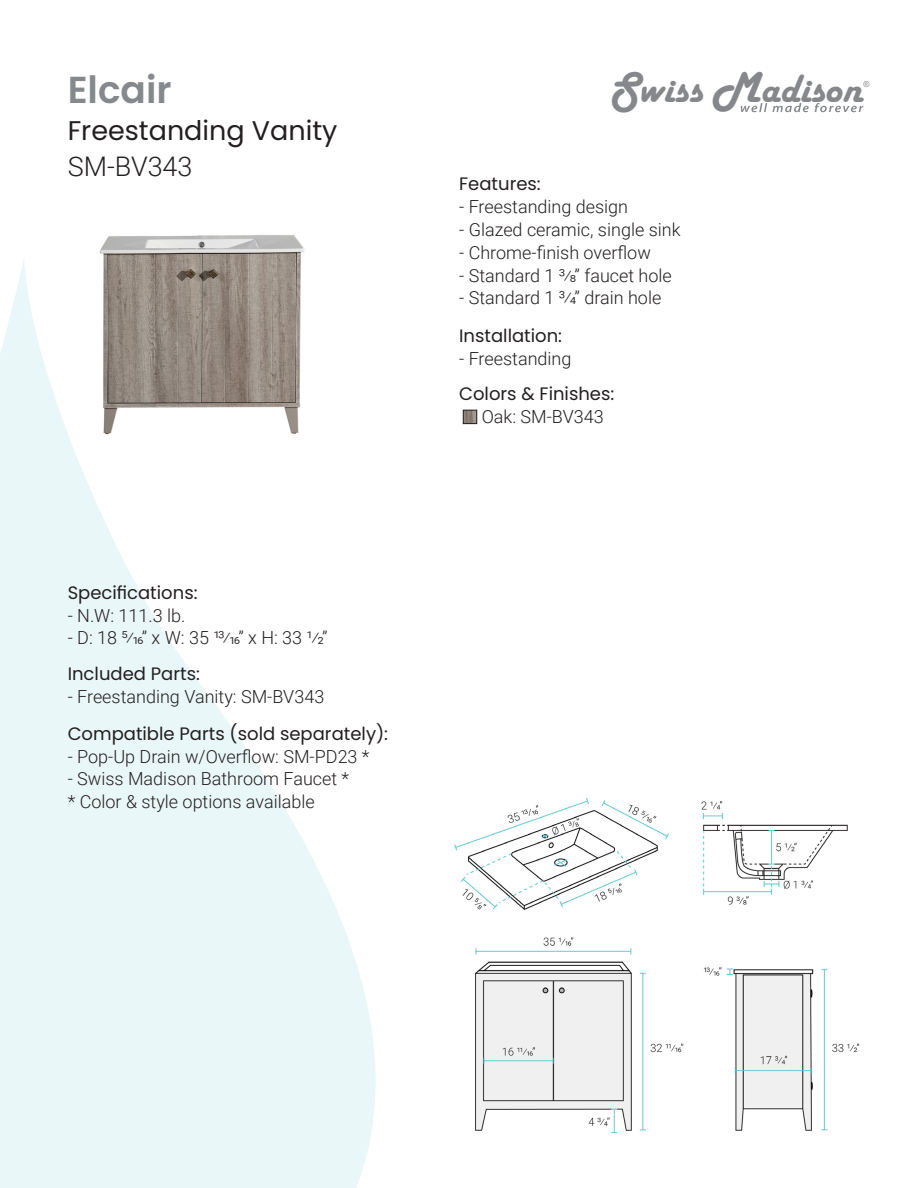
<style>
.page{position:relative;width:918px;height:1188px;background:#fff}
.page>*{position:absolute;margin:0;border:0;box-sizing:border-box;transform-origin:0 0}
.t1{font:41.1px "Harlow Solid";color:#85878a}
.t2{font:600 37.5px "Poppins";color:#85898c}
.t3{font:27px "Poppins";color:#231f20}
.t4{font:300 27px "Roboto";color:#231f20}
.t5{font:300 18px "Roboto";color:#231f20}
.t6{font:18px "Poppins";color:#231f20}
.t7{font:8.1px "Arial";color:#85878a}
.s1{font-size:45px}
</style>
<div class="page">
<img style="left:99px;top:235px;width:206px;height:22px">
<svg style="left:0;top:257px;width:376px;height:931px;fill:#eaf7f8"></svg>
<svg style="left:741px;top:103px;width:122px;height:9px"></svg>
<img style="left:454px;top:798px;width:406px;height:336px">
<img style="left:465px;top:412px;width:10px;height:10px">
<div style="left:463px;top:410px;width:14px;height:14px;border:1px solid #231f20"></div>
<p class="t2" style="left:68px;top:68px;width:105px">Elcair</p>
<p class="t3" style="left:68px;top:114px;width:271px">Freestanding Vanity</p>
<p class="t4" style="left:68px;top:148px;width:126px">SM-BV343</p>
<p class="t6" style="left:68px;top:582px;width:131px">Specifications:</p>
<p class="t5" style="left:68px;top:603px;width:119px">- N.W: 111.3 lb.</p>
<p class="t5" style="left:68px;top:625px;width:262px">- D: 18 5/16” x W: 35 13/16” x H: 33 1/2”</p>
<p class="t6" style="left:68px;top:663px;width:134px">Included Parts:</p>
<p class="t5" style="left:68px;top:684px;width:258px">- Freestanding Vanity: SM-BV343</p>
<p class="t6" style="left:68px;top:723px;width:322px">Compatible Parts (sold separately):</p>
<p class="t5" style="left:68px;top:744px;width:303px">- Pop-Up Drain w/Overflow: SM-PD23 *</p>
<p class="t5" style="left:68px;top:766px;width:283px">- Swiss Madison Bathroom Faucet *</p>
<p class="t5" style="left:68px;top:789px;width:248px">* Color &amp; style options available</p>
<p class="t1" style="left:610px;top:66px;width:254px"><span class="s1">S</span>wiss <span class="s1">M</span>adison</p>
<p class="t7" style="left:864px;top:79px;width:8px">®</p>
<p class="t6" style="left:459px;top:174px;width:83px">Features:</p>
<p class="t5" style="left:459px;top:194px;width:170px">- Freestanding design</p>
<p class="t5" style="left:459px;top:217px;width:223px">- Glazed ceramic, single sink</p>
<p class="t5" style="left:459px;top:240px;width:193px">- Chrome-finish overflow</p>
<p class="t5" style="left:459px;top:263px;width:214px">- Standard 1 3/8” faucet hole</p>
<p class="t5" style="left:459px;top:285px;width:204px">- Standard 1 3/4” drain hole</p>
<p class="t6" style="left:459px;top:325px;width:104px">Installation:</p>
<p class="t5" style="left:459px;top:346px;width:114px">- Freestanding</p>
<p class="t6" style="left:459px;top:384px;width:157px">Colors &amp; Finishes:</p>
<p class="t5" style="left:482px;top:404px;width:124px">Oak: SM-BV343</p>
</div>
